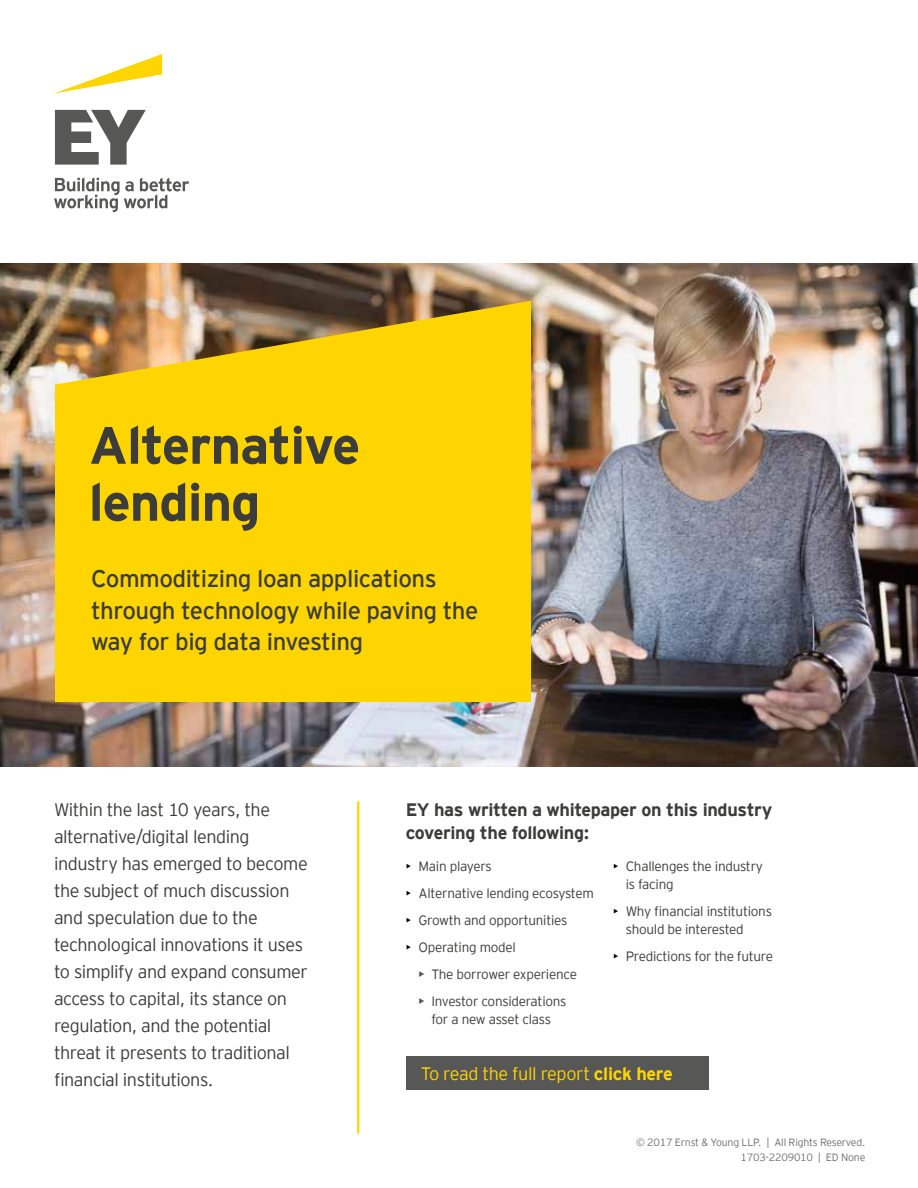
<style>
.page{position:relative;width:918px;height:1188px;background:#fff}
.page>*{position:absolute;margin:0;border:0;box-sizing:border-box;transform-origin:0 0}
.t1{font:700 52.5px/57px "EY Interstate";letter-spacing:-.02em;color:#3c3c3b}
.t2{font:24px/31.2px "EY Interstate";letter-spacing:-.02em;color:#3c3c3b}
.t3{font:300 18px/27px "EY Interstate";letter-spacing:-.025em;color:#3c3c3b}
.t4{font:700 18px/23.4px "EY Interstate";letter-spacing:-.02em;color:#3c3c3b}
.t5{font:300 18px "EY Interstate";letter-spacing:-.02em;color:#ffd500}
.t6{font:300 13.5px/18px "EY Interstate";letter-spacing:-.02em;color:#3c3c3b}
.t7{font:300 10.5px/15px "EY Interstate";letter-spacing:-.02em;color:#706f6f;text-align:right}
.s1{color:#000}
.s2{font-weight:400;color:#575756}
.s3{font-weight:700}
</style>
<div class="page">
<img style="left:0;top:263px;width:918px;height:503px">
<svg style="left:55px;top:54px;width:107px;height:39px"></svg>
<svg style="left:54px;top:110px;width:135px;height:102px"></svg>
<svg style="left:55px;top:301px;width:476px;height:401px;background:#f3ca09"></svg>
<div style="left:406px;top:1056px;width:302px;height:34px;background:#575756"></div>
<hr style="left:357px;top:801px;width:2px;height:332px;background:#ffd500">
<h1 class="t1" style="left:89px;top:413px;width:273px">Alternative lending</h1>
<h2 class="t2" style="left:91px;top:562px;width:389px">Commoditizing loan applications through technology while paving the way for big data investing</h2>
<p class="t3" style="left:54px;top:795px;width:255px">Within the last 10 years, the alternative/digital lending industry has emerged to become the subject of much discussion and speculation due to the technological innovations it uses to simplify and expand consumer access to capital, its stance on regulation, and the potential threat it presents to traditional financial institutions.</p>
<p class="t4" style="left:406px;top:797px;width:368px">EY has written a whitepaper on this industry covering the following:</p>
<p class="t6" style="left:406px;top:856px;width:88px"><span class="s1">•</span> Main players</p>
<p class="t6" style="left:406px;top:883px;width:190px"><span class="s1">•</span> Alternative lending ecosystem</p>
<p class="t6" style="left:406px;top:910px;width:163px"><span class="s1">•</span> Growth and opportunities</p>
<p class="t6" style="left:406px;top:937px;width:112px"><span class="s1">•</span> Operating model</p>
<p class="t6" style="left:419px;top:964px;width:160px"><span class="s2">•</span> The borrower experience</p>
<p class="t6" style="left:419px;top:991px;width:150px;text-align:center"><span class="s2">•</span> Investor considerations for a new asset class</p>
<p class="t6" style="left:626px;top:856px;width:139px;text-indent:-13px"><span class="s1">•</span> Challenges the industry is facing</p>
<p class="t6" style="left:626px;top:901px;width:148px;text-indent:-13px"><span class="s1">•</span> Why financial institutions should be interested</p>
<p class="t6" style="left:613px;top:946px;width:162px"><span class="s1">•</span> Predictions for the future</p>
<p class="t5" style="left:421px;top:1061px;width:253px">To read the full report <span class="s3">click here</span></p>
<p class="t7" style="left:636px;top:1134px;width:231px">© 2017 Ernst &amp; Young LLP. | All Rights Reserved.<br>1703-2209010 | ED None</p>
</div>
